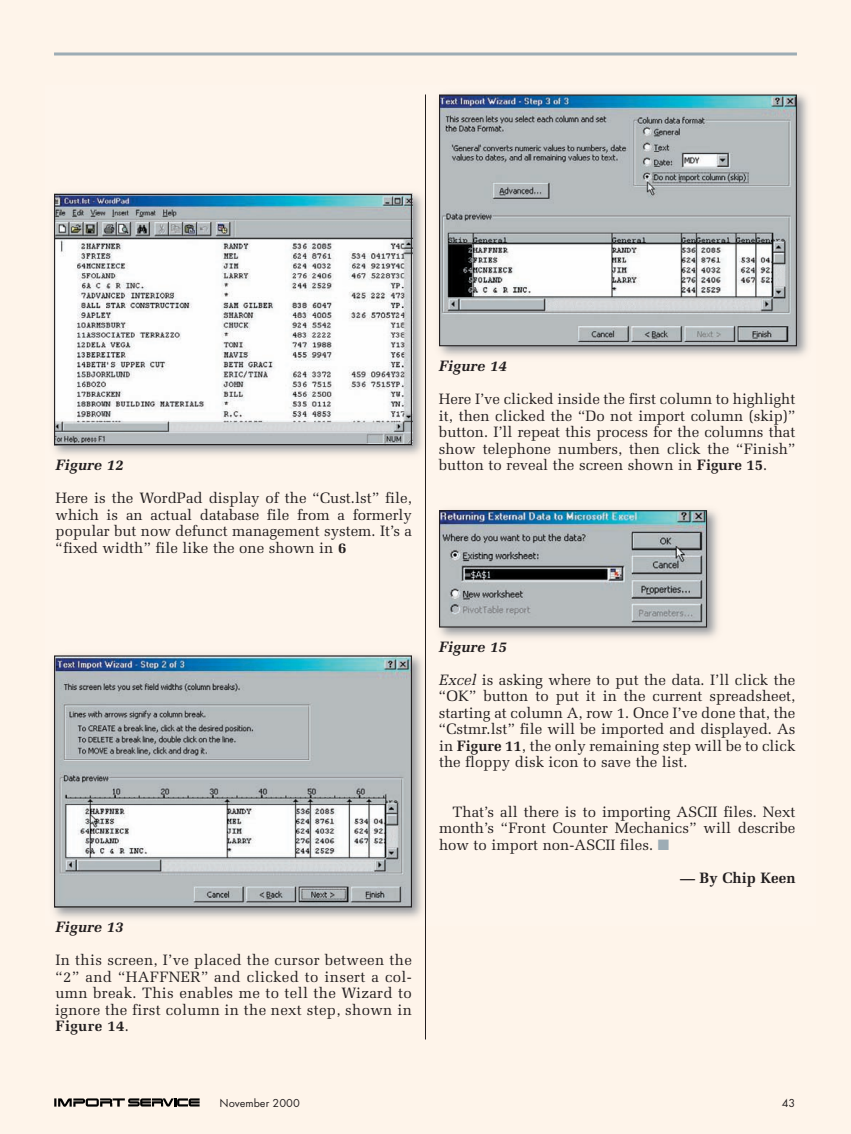
<style>
.page{position:relative;width:851px;height:1134px;background:#fff}
.page>*{position:absolute;margin:0;border:0;box-sizing:border-box;transform-origin:0 0}
.t1{font:15px/16.5px "Melior";color:#231f20;text-align:justify}
.t2{font:italic 700 15px "Melior";color:#231f20}
.t3{font:700 15px "Melior";color:#231f20}
.t4{font:12px "Futura T";color:#231f20}
.s1{font-weight:700}
.s2{font-style:italic}
.s3{color:#9dacb5}
</style>
<div class="page">
<div style="left:0;top:0;width:850px;height:1134px;background:#fef4ea"></div>
<img style="left:53px;top:93px;width:755px;height:825px">
<svg style="left:54px;top:1098px;width:146px;height:9px"></svg>
<svg style="left:54px;top:52px;width:742px;height:4px;background:#b4bdc2"></svg>
<hr style="left:425px;top:94px;width:1px;height:946px;background:#231f20">
<img style="left:441px;top:96px;width:353px;height:248px">
<div style="left:439px;top:94px;width:357px;height:252px;border:1px solid #231f20"></div>
<img style="left:441px;top:512px;width:264px;height:114px">
<div style="left:439px;top:510px;width:268px;height:118px;border:1px solid #231f20"></div>
<img style="left:56px;top:196px;width:354px;height:247px">
<div style="left:54px;top:194px;width:358px;height:251px;border:1px solid #231f20"></div>
<img style="left:56px;top:657px;width:354px;height:248px">
<div style="left:54px;top:655px;width:358px;height:252px;border:1px solid #231f20"></div>
<p class="t2" style="left:56px;top:456px;width:69px">Figure 12</p>
<p class="t1" style="left:55px;top:490px;width:358px">Here is the WordPad display of the “Cust.lst” file, which is an actual database file from a formerly popular but now defunct management system. It’s a “fixed width” file like the one shown in <span class="s1">6</span></p>
<p class="t2" style="left:439px;top:357px;width:69px">Figure 14</p>
<p class="t1" style="left:439px;top:391px;width:358px">Here I’ve clicked inside the first column to highlight it, then clicked the “Do not import column (skip)” button. I’ll repeat this process for the columns that show telephone numbers, then click the “Finish” button to reveal the screen shown in <span class="s1">Figure 15</span>.</p>
<p class="t2" style="left:56px;top:918px;width:69px">Figure 13</p>
<p class="t1" style="left:55px;top:952px;width:358px">In this screen, I’ve placed the cursor between the “2” and “HAFFNER” and clicked to insert a col&shy;umn break. This enables me to tell the Wizard to ignore the first column in the next step, shown in <span class="s1">Figure 14</span>.</p>
<p class="t2" style="left:439px;top:638px;width:69px">Figure 15</p>
<p class="t1" style="left:439px;top:671px;width:358px"><span class="s2">Excel</span> is asking where to put the data. I’ll click the “OK” button to put it in the current spreadsheet, starting at column A, row 1. Once I’ve done that, the “Cstmr.lst” file will be imported and displayed. As in <span class="s1">Figure 11</span>, the only remaining step will be to click the floppy disk icon to save the list.</p>
<p class="t1" style="left:439px;top:803px;width:358px;text-indent:13px">That’s all there is to importing ASCII files. Next month’s “Front Counter Mechanics” will describe how to import non-ASCII files. <span class="s3">■</span></p>
<p class="t3" style="left:680px;top:869px;width:117px">— By Chip Keen</p>
<p class="t4" style="left:219px;top:1096px;width:82px">November 2000</p>
<p class="t4" style="left:781px;top:1096px;width:15px">43</p>
</div>
